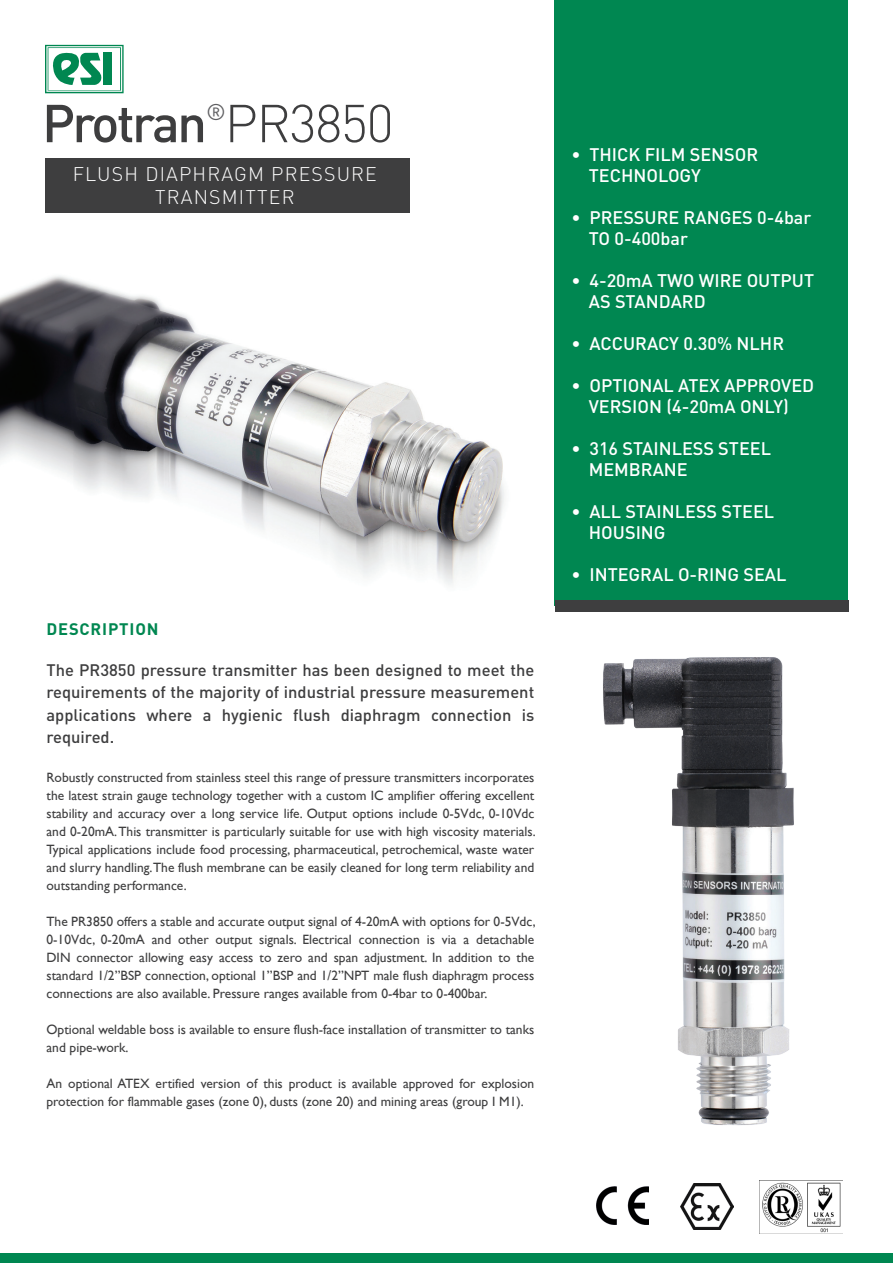
<style>
.page{position:relative;width:893px;height:1263px;background:#fff}
.page>*{position:absolute;margin:0;border:0;box-sizing:border-box;transform-origin:0 0}
.t1{font:500 52.5px "DINOT";letter-spacing:-.05em;color:#3e3e3f}
.t2{font:22.5px "DINOT";color:#5f5f62}
.t3{font:300 19.5px/22.5px "DINOT";letter-spacing:.06em;color:#fff;text-align:center}
.t4{font:500 18px "DINOT";color:#fff}
.t5{font:500 16.5px/22.5px "DINOT";color:#3e3e3f;text-align:justify}
.t6{font:700 16.5px "DINOT";letter-spacing:.05em;color:#008751}
.t7{font:13.5px/18px "Gill Sans";color:#3e3e3f;text-align:justify}
.s1{font-weight:300}
</style>
<div class="page">
<div style="left:555px;top:0;width:293px;height:606px;background:#008751"></div>
<img style="left:603px;top:657px;width:191px;height:468px">
<div style="left:46px;top:158px;width:364px;height:55px;background:#3e3e3f"></div>
<div style="left:555px;top:600px;width:293px;height:12px;background:#3e3e3f"></div>
<div style="left:0;top:1254px;width:893px;height:9px;background:#008751"></div>
<svg style="left:45px;top:45px;width:79px;height:48px"></svg>
<img style="left:0;top:275px;width:505px;height:310px">
<img style="left:596px;top:1187px;width:53px;height:38px">
<img style="left:680px;top:1184px;width:53px;height:46px">
<svg style="left:759px;top:1180px;width:84px;height:54px"></svg>
<img style="left:759px;top:1181px;width:84px;height:52px">
<p class="t1" style="left:42px;top:88px;width:353px">Protran <span class="s1">PR3850</span></p>
<p class="t2" style="left:206px;top:97px;width:21px">®</p>
<p class="t3" style="left:73px;top:162px;width:306px">FLUSH DIAPHRAGM PRESSURE<br>TRANSMITTER</p>
<p class="t6" style="left:46px;top:618px;width:114px">DESCRIPTION</p>
<p class="t5" style="left:46px;top:658px;width:489px">The PR3850 pressure transmitter has been designed to meet the requirements of the majority of industrial pressure measurement applications where a hygienic flush diaphragm connection is required.</p>
<p class="t7" style="left:46px;top:768px;width:491px">Robustly constructed from stainless steel this range of pressure transmitters incorporates the latest strain gauge technology together with a custom IC amplifier offering excellent stability and accuracy over a long service life. Output options include 0-5Vdc, 0-10Vdc and 0-20mA. This transmitter is particularly suitable for use with high viscosity materials.<br>Typical applications include food processing, pharmaceutical, petrochemical, waste water and slurry handling.The flush membrane can be easily cleaned for long term reliability and outstanding performance.</p>
<p class="t7" style="left:46px;top:912px;width:491px">The PR3850 offers a stable and accurate output signal of 4-20mA with options for 0-5Vdc, 0-10Vdc, 0-20mA and other output signals. Electrical connection is via a detachable DIN connector allowing easy access to zero and span adjustment. In addition to the standard 1/2”BSP connection, optional 1”BSP and 1/2”NPT male flush diaphragm process connections are also available. Pressure ranges available from 0-4bar to 0-400bar.</p>
<p class="t7" style="left:46px;top:1020px;width:489px">Optional weldable boss is available to ensure flush-face installation of transmitter to tanks and pipe-work.</p>
<p class="t7" style="left:46px;top:1074px;width:489px">An optional ATEX ertified version of this product is available approved for explosion protection for flammable gases (zone 0), dusts (zone 20) and mining areas (group I M1).</p>
<p class="t4" style="left:572px;top:142px;width:188px">• THICK FILM SENSOR</p>
<p class="t4" style="left:589px;top:163px;width:114px">TECHNOLOGY</p>
<p class="t4" style="left:572px;top:205px;width:241px">• PRESSURE RANGES 0-4bar</p>
<p class="t4" style="left:589px;top:226px;width:101px">TO 0-400bar</p>
<p class="t4" style="left:572px;top:268px;width:244px">• 4-20mA TWO WIRE OUTPUT</p>
<p class="t4" style="left:589px;top:289px;width:118px">AS STANDARD</p>
<p class="t4" style="left:572px;top:331px;width:214px">• ACCURACY 0.30% NLHR</p>
<p class="t4" style="left:572px;top:373px;width:244px">• OPTIONAL ATEX APPROVED</p>
<p class="t4" style="left:589px;top:394px;width:202px">VERSION (4-20mA ONLY)</p>
<p class="t4" style="left:572px;top:436px;width:201px">• 316 STAINLESS STEEL</p>
<p class="t4" style="left:589px;top:457px;width:100px">MEMBRANE</p>
<p class="t4" style="left:572px;top:499px;width:204px">• ALL STAINLESS STEEL</p>
<p class="t4" style="left:589px;top:520px;width:78px">HOUSING</p>
<p class="t4" style="left:572px;top:562px;width:216px">• INTEGRAL O-RING SEAL</p>
</div>
